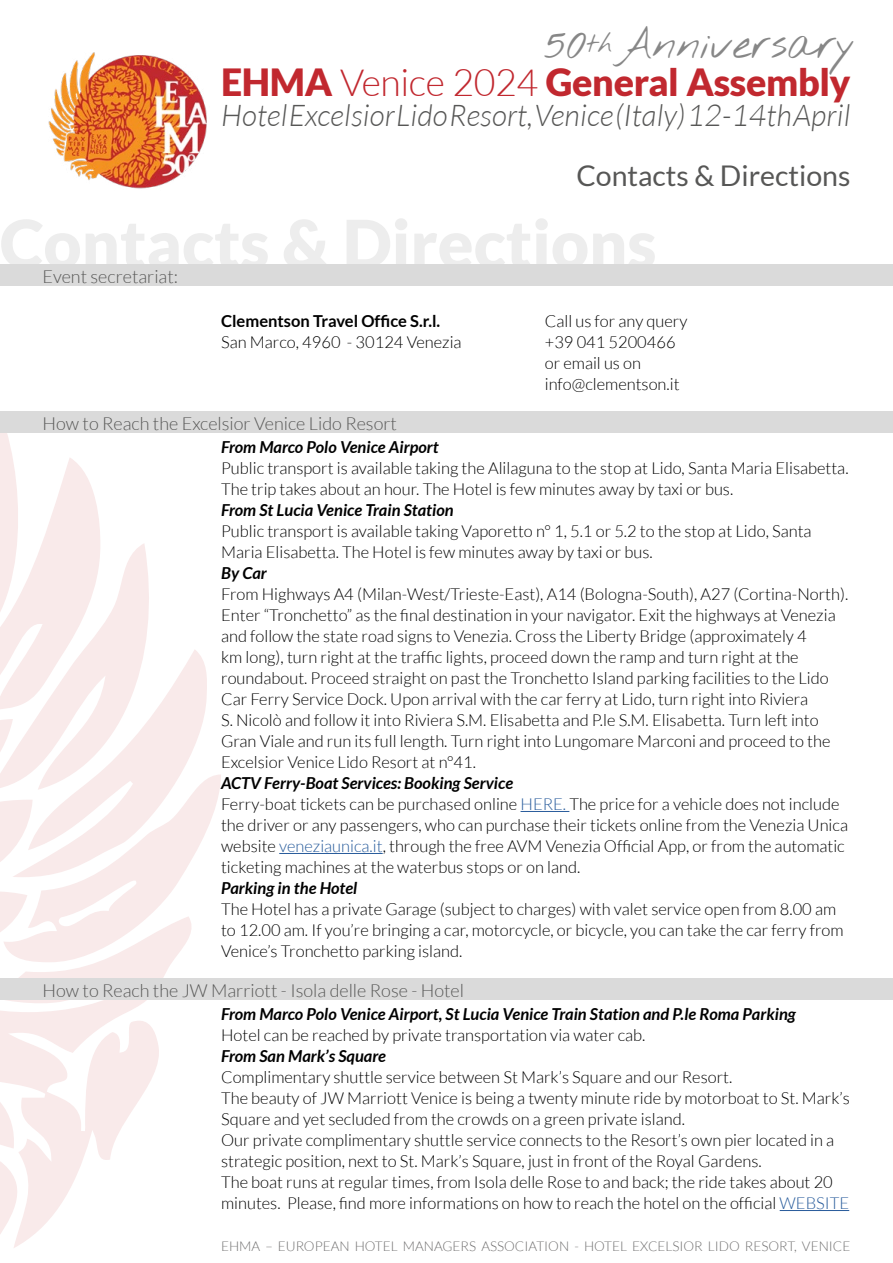
<style>
.page{position:relative;width:893px;height:1263px;background:#fff}
.page>*{position:absolute;margin:0;border:0;box-sizing:border-box;transform-origin:0 0}
.t1{font:42.45px "Nothing You Could Do";color:#878787}
.t2{font:900 37.5px "Lato";letter-spacing:-.01em;color:#c1282f}
.t3{font:italic 300 30px "Lato";letter-spacing:.005em;color:#575756}
.t4{font:28.5px "Lato";color:#575756}
.t5{font:300 18px "Lato";color:#575756}
.t6{font:300 16.5px/21px "Lato";color:#000}
.t7{font:italic 700 16.5px "Lato";color:#000}
.t8{font:700 16.5px "Lato";color:#000}
.t9{font:300 13.5px "Lato";color:#706f6f}
.s1{font-size:26.7px}
.s2{font-weight:300}
.s3{font-weight:700;font-style:italic}
.s4{color:#275b9b}
</style>
<div class="page">
<img style="left:48px;top:52px;width:159px;height:137px">
<svg style="left:0;top:432px;width:221px;height:484px"></svg>
<svg style="left:0;top:916px;width:197px;height:326px"></svg>
<svg style="left:0;top:1081px;width:23px;height:167px"></svg>
<hr style="left:521px;top:811px;width:48px;height:1px;background:#275b9b">
<hr style="left:279px;top:853px;width:104px;height:1px;background:#275b9b">
<div style="left:0;top:264px;width:893px;height:21px;background:#dadada"></div>
<div style="left:0;top:411px;width:893px;height:21px;background:#dadada"></div>
<hr style="left:780px;top:1210px;width:69px;height:1px;background:#275b9b">
<div style="left:0;top:978px;width:893px;height:21px;background:#dadada"></div>
<p class="t5" style="left:43px;top:267px;width:137px">Event secretariat:</p>
<h1 class="t1" style="left:544px;top:18px;width:313px">50<span class="s1">th</span> Anniversary</h1>
<h2 class="t2" style="left:221px;top:60px;width:631px">EHMA <span class="s2">Venice 2024</span> General Assembly</h2>
<h3 class="t3" style="left:221px;top:99px;width:631px">Hotel Excelsior Lido Resort, Venice (Italy) 12-14th April</h3>
<h3 class="t4" style="left:576px;top:160px;width:276px">Contacts &amp; Directions</h3>
<p class="t8" style="left:221px;top:312px;width:221px">Clementson Travel Office S.r.l.</p>
<p class="t6" style="left:221px;top:332px;width:242px">San Marco, 4960 - 30124 Venezia</p>
<p class="t6" style="left:545px;top:311px;width:144px">Call us for any query +39 041 5200466 or email us on info@clementson.it</p>
<p class="t5" style="left:43px;top:414px;width:356px">How to Reach the Excelsior Venice Lido Resort</p>
<p class="t7" style="left:221px;top:438px;width:219px">From Marco Polo Venice Airport</p>
<p class="t6" style="left:221px;top:458px;width:629px">Public transport is available taking the Alilaguna to the stop at Lido, Santa Maria Elisabetta.<br>The trip takes about an hour. The Hotel is few minutes away by taxi or bus.</p>
<p class="t7" style="left:221px;top:501px;width:234px">From St Lucia Venice Train Station</p>
<p class="t6" style="left:221px;top:521px;width:592px">Public transport is available taking Vaporetto n° 1, 5.1 or 5.2 to the stop at Lido, Santa<br>Maria Elisabetta. The Hotel is few minutes away by taxi or bus.</p>
<p class="t7" style="left:221px;top:564px;width:47px">By Car</p>
<p class="t6" style="left:221px;top:584px;width:629px">From Highways A4 (Milan-West/Trieste-East), A14 (Bologna-South), A27 (Cortina-North).<br>Enter “Tronchetto” as the final destination in your navigator. Exit the highways at Venezia and follow the state road signs to Venezia. Cross the Liberty Bridge (approximately 4<br>km long), turn right at the traffic lights, proceed down the ramp and turn right at the roundabout. Proceed straight on past the Tronchetto Island parking facilities to the Lido Car Ferry Service Dock. Upon arrival with the car ferry at Lido, turn right into Riviera<br>S. Nicolò and follow it into Riviera S.M. Elisabetta and P.le S.M. Elisabetta. Turn left into Gran Viale and run its full length. Turn right into Lungomare Marconi and proceed to the Excelsior Venice Lido Resort at n°41.</p>
<p class="t6" style="left:221px;top:773px;width:628px"><span class="s3">ACTV Ferry-Boat Services: Booking Service<br></span>Ferry-boat tickets can be purchased online <span class="s4">HERE.</span> The price for a vehicle does not include the driver or any passengers, who can purchase their tickets online from the Venezia Unica website <span class="s4">veneziaunica.it</span>, through the free AVM Venezia Official App, or from the automatic ticketing machines at the waterbus stops or on land.</p>
<p class="t7" style="left:221px;top:879px;width:138px">Parking in the Hotel</p>
<p class="t6" style="left:221px;top:899px;width:624px">The Hotel has a private Garage (subject to charges) with valet service open from 8.00 am to 12.00 am. If you’re bringing a car, motorcycle, or bicycle, you can take the car ferry from<br>Venice’s Tronchetto parking island.</p>
<p class="t5" style="left:43px;top:981px;width:423px">How to Reach the JW Marriott - Isola delle Rose - Hotel</p>
<p class="t7" style="left:221px;top:1005px;width:576px">From Marco Polo Venice Airport, St Lucia Venice Train Station and P.le Roma Parking</p>
<p class="t6" style="left:221px;top:1025px;width:426px">Hotel can be reached by private transportation via water cab.</p>
<p class="t7" style="left:221px;top:1047px;width:166px">From San Mark’s Square</p>
<p class="t6" style="left:221px;top:1067px;width:630px">Complimentary shuttle service between St Mark’s Square and our Resort.<br>The beauty of JW Marriott Venice is being a twenty minute ride by motorboat to St. Mark’s Square and yet secluded from the crowds on a green private island.<br>Our private complimentary shuttle service connects to the Resort’s own pier located in a strategic position, next to St. Mark’s Square, just in front of the Royal Gardens.<br>The boat runs at regular times, from Isola delle Rose to and back; the ride takes about 20 minutes. Please, find more informations on how to reach the hotel on the official <span class="s4">WEBSITE</span></p>
<p class="t9" style="left:221px;top:1239px;width:631px">EHMA – EUROPEAN HOTEL MANAGERS ASSOCIATION - HOTEL EXCELSIOR LIDO RESORT, VENICE</p>
</div>
